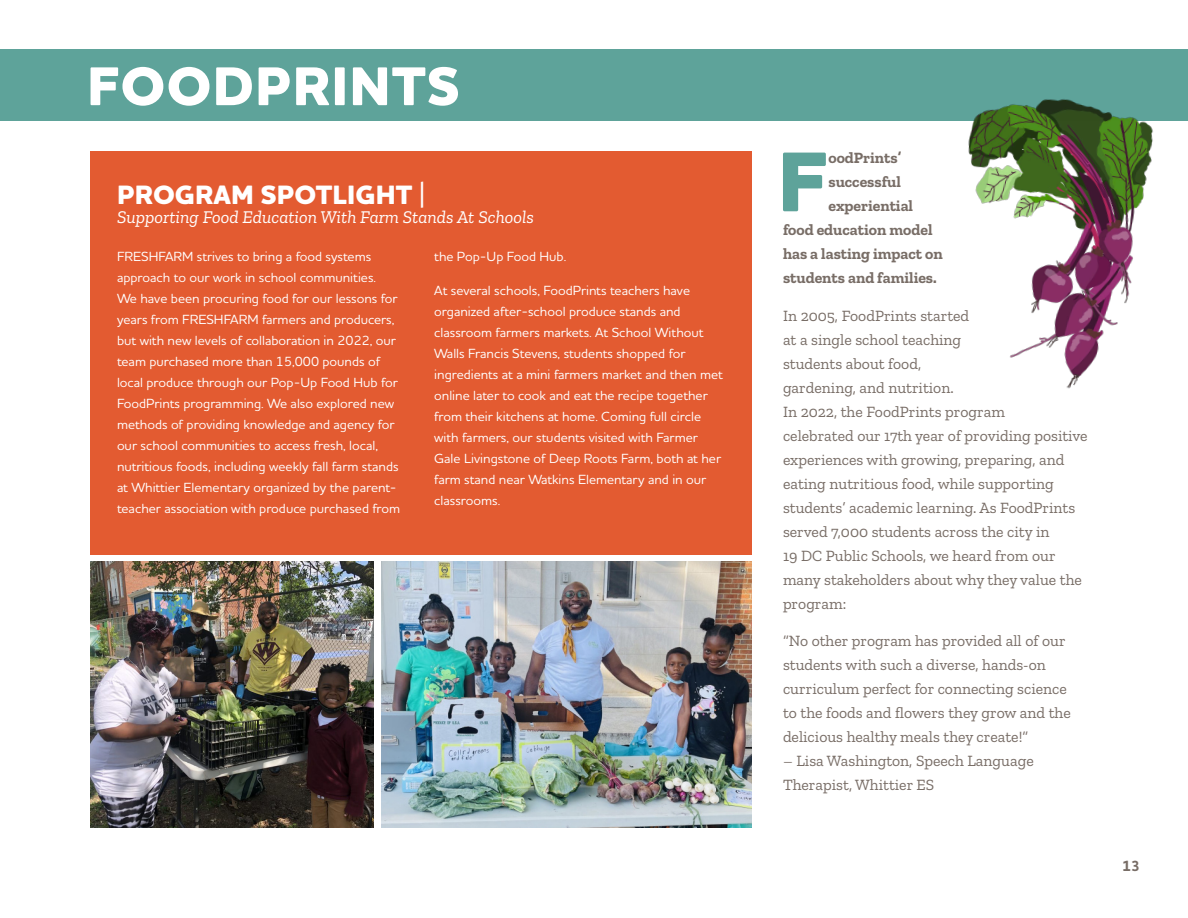
<style>
.page{position:relative;width:1188px;height:918px;background:#fff}
.page>*{position:absolute;margin:0;border:0;box-sizing:border-box;transform-origin:0 0}
._01_body_text_drop_c{font:800 86.25px "Houschka Pro";color:#5ea39a}
._01_SECTION_TITLE{font:800 55.5px "Houschka Pro";letter-spacing:.02em;color:#fff}
._01_BOX_TITLE{font:800 27px "Houschka Pro";color:#fff}
._01_BOX_TITLE-2{font:italic 18px "Zilla Slab";color:#fff}
._01_Body_Text{font:15.75px/24px "Zilla Slab";color:#786d66}
._01_body_text_drop_c-2{font:700 15.75px "Zilla Slab";color:#786d66}
.t1{font:700 15px "Houschka Pro";color:#786d66}
._01_BOX_TEXT_WHITE{font:500 13.5px/21px "Houschka Pro";color:#fff}
.s1{font-family:"Vollkorn"}
</style>
<div class="page">
<div style="left:90px;top:151px;width:662px;height:403px;background:#e35b31"></div>
<img style="left:90px;top:562px;width:283px;height:266px">
<img style="left:382px;top:562px;width:370px;height:266px">
<div style="left:0;top:49px;width:1188px;height:72px;background:#5ea39a"></div>
<img style="left:968px;top:99px;width:185px;height:290px">
<p class="_01_SECTION_TITLE" style="left:87px;top:50px;width:374px">FOODPRINTS</p>
<p class="_01_BOX_TITLE" style="left:117px;top:177px;width:309px">PROGRAM SPOTLIGHT <span class="s1">|</span></p>
<p class="_01_BOX_TITLE-2" style="left:117px;top:208px;width:418px">Supporting Food Education With Farm Stands At Schools</p>
<p class="_01_BOX_TEXT_WHITE" style="left:117px;top:245px;width:285px">FRESHFARM strives to bring a food systems approach to our work in school communities.<br>We have been procuring food for our lessons for years from FRESHFARM farmers and producers, but with new levels of collaboration in 2022, our team purchased more than 15,000 pounds of local produce through our Pop-Up Food Hub for FoodPrints programming. We also explored new methods of providing knowledge and agency for our school communities to access fresh, local, nutritious foods, including weekly fall farm stands at Whittier Elementary organized by the parent&shy;teacher association with produce purchased from</p>
<p class="_01_BOX_TEXT_WHITE" style="left:434px;top:245px;width:134px">the Pop-Up Food Hub.</p>
<p class="_01_BOX_TEXT_WHITE" style="left:434px;top:280px;width:290px">At several schools, FoodPrints teachers have organized after-school produce stands and classroom farmers markets. At School Without Walls Francis Stevens, students shopped for ingredients at a mini farmers market and then met online later to cook and eat the recipe together from their kitchens at home. Coming full circle with farmers, our students visited with Farmer Gale Livingstone of Deep Roots Farm, both at her farm stand near Watkins Elementary and in our classrooms.</p>
<p class="_01_body_text_drop_c" style="left:777px;top:126px;width:52px">F</p>
<p class="_01_body_text_drop_c-2" style="left:828px;top:149px;width:74px">oodPrints’</p>
<p class="_01_body_text_drop_c-2" style="left:828px;top:173px;width:74px">successful</p>
<p class="_01_body_text_drop_c-2" style="left:828px;top:197px;width:86px">experiential</p>
<p class="_01_body_text_drop_c-2" style="left:783px;top:221px;width:151px">food education model</p>
<p class="_01_body_text_drop_c-2" style="left:783px;top:245px;width:161px">has a lasting impact on</p>
<p class="_01_body_text_drop_c-2" style="left:783px;top:269px;width:155px">students and families.</p>
<p class="_01_Body_Text" style="left:783px;top:304px;width:306px">In 2005, FoodPrints started<br>at a single school teaching<br>students about food,<br>gardening, and nutrition.<br>In 2022, the FoodPrints program<br>celebrated our 17th year of providing positive experiences with growing, preparing, and eating nutritious food, while supporting students’ academic learning. As FoodPrints served 7,000 students across the city in<br>19 DC Public Schools, we heard from our many stakeholders about why they value the program:</p>
<p class="_01_Body_Text" style="left:783px;top:629px;width:289px">“No other program has provided all of our students with such a diverse, hands-on curriculum perfect for connecting science to the foods and flowers they grow and the delicious healthy meals they create!”</p>
<p class="_01_Body_Text" style="left:783px;top:749px;width:252px">– Lisa Washington, Speech Language<br>Therapist, Whittier ES</p>
<p class="t1" style="left:1122px;top:856px;width:19px">13</p>
</div>
